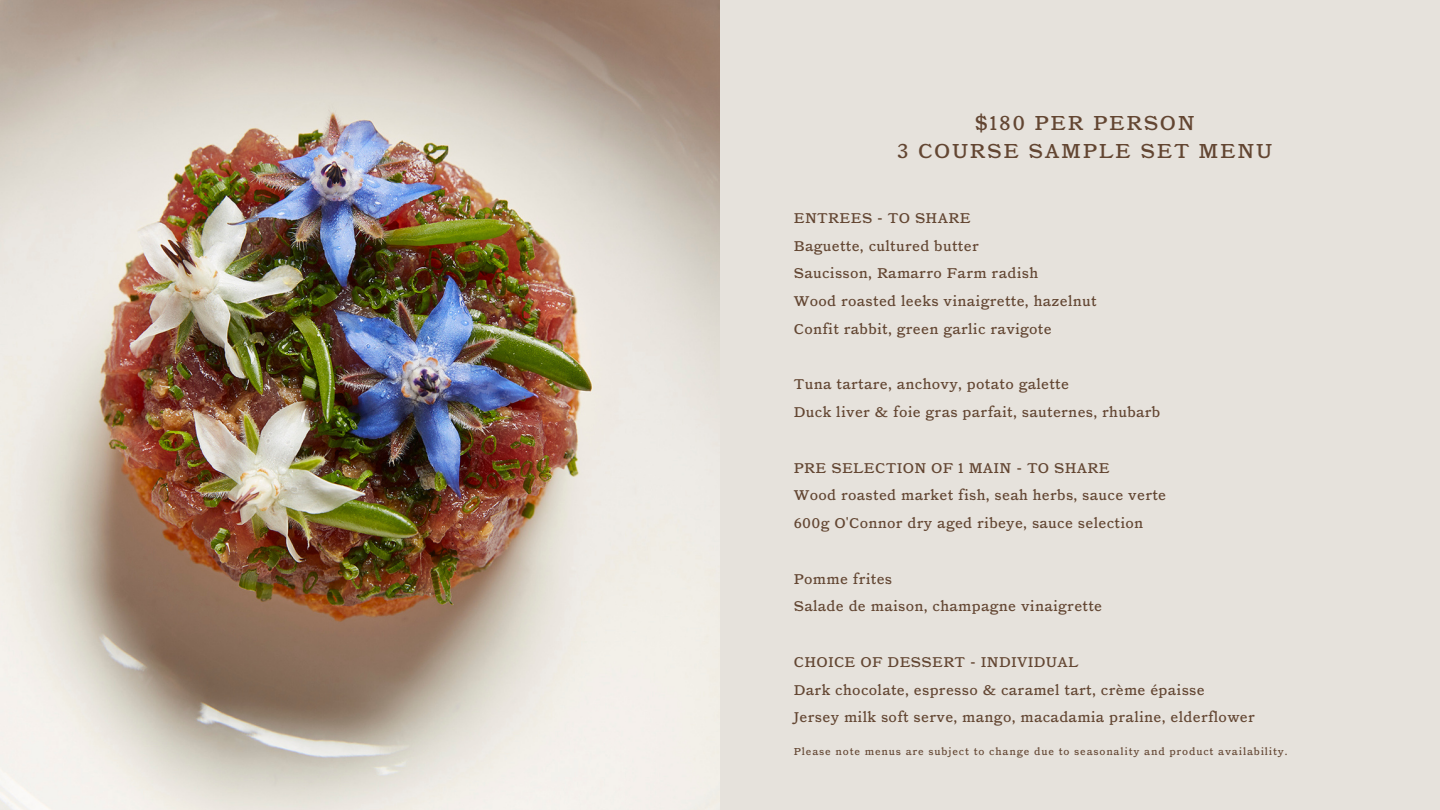
<style>
.page{position:relative;width:1440px;height:810px;background:#e6e2dc}
.page>*{position:absolute;margin:0;border:0;box-sizing:border-box;transform-origin:0 0}
.t1{font:20px/27.8px "Catalogue LL";letter-spacing:.08em;color:#634632;text-align:center}
.t2{font:14px/27.8px "Catalogue LL";letter-spacing:.02em;color:#634632}
.t3{font:10px "Catalogue LL";letter-spacing:.08em;color:#634632}
</style>
<div class="page">
<img style="left:0;top:0;width:720px;height:810px">
<h1 class="t1" style="left:897px;top:109px;width:377px">$180 PER PERSON<br>3 COURSE SAMPLE SET MENU</h1>
<p class="t2" style="left:794px;top:204px;width:304px">ENTREES - TO SHARE<br>Baguette, cultured butter<br>Saucisson, Ramarro Farm radish<br>Wood roasted leeks vinaigrette, hazelnut<br>Confit rabbit, green garlic ravigote</p>
<p class="t2" style="left:794px;top:371px;width:368px">Tuna tartare, anchovy, potato galette<br>Duck liver &amp; foie gras parfait, sauternes, rhubarb</p>
<p class="t2" style="left:794px;top:454px;width:374px">PRE SELECTION OF 1 MAIN - TO SHARE<br>Wood roasted market fish, seah herbs, sauce verte<br>600g O'Connor dry aged ribeye, sauce selection</p>
<p class="t2" style="left:794px;top:565px;width:310px">Pomme frites<br>Salade de maison, champagne vinaigrette</p>
<p class="t2" style="left:794px;top:648px;width:463px">CHOICE OF DESSERT - INDIVIDUAL<br>Dark chocolate, espresso &amp; caramel tart, crème épaisse<br>Jersey milk soft serve, mango, macadamia praline, elderflower</p>
<p class="t3" style="left:794px;top:745px;width:495px">Please note menus are subject to change due to seasonality and product availability.</p>
</div>
